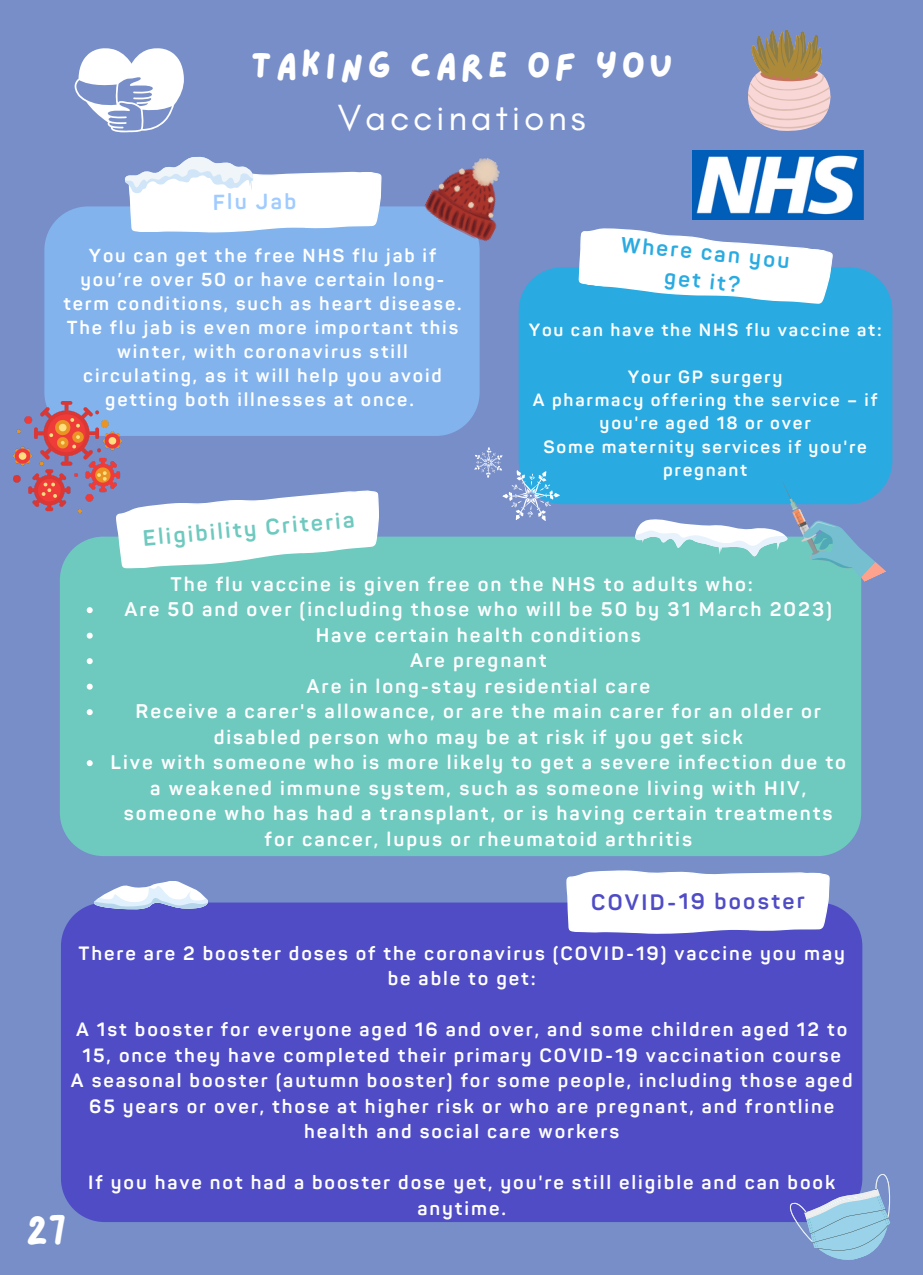
<style>
.page{position:relative;width:923px;height:1275px;background:#fff}
.page>*{position:absolute;margin:0;border:0;box-sizing:border-box;transform-origin:0 0}
.t1{font:37.2px "Lazydog";letter-spacing:.1em;color:#fff}
.t2{font:37.2px "Glacial Indifference";letter-spacing:.1em;color:#fff}
.t3{font:35.8px "Lazydog";color:#fff}
.t4{font:700 22px "Panton";color:#6ec9bf}
.t5{font:700 22px "Panton";letter-spacing:.09em;color:#4f4cc6}
.t6{font:700 21.4px/28.4px "Panton";color:#29abe2;text-align:center}
.t7{font:700 21.4px "Panton";color:#9fcbff}
.t8{font:700 19.4px/25.6px "Panton";letter-spacing:.1em;color:#fff;text-align:center}
.t9{font:700 19px/25.6px "Panton";letter-spacing:.1em;color:#fff;text-align:center}
.t10{font:700 18.6px/24px "Panton";letter-spacing:.1em;color:#fff;text-align:center}
.t11{font:700 17.6px/23.4px "Panton";letter-spacing:.1em;color:#fff;text-align:center}
</style>
<div class="page">
<div style="left:0;top:0;width:922px;height:1275px;background:#778ec9"></div>
<img style="left:692px;top:151px;width:171px;height:69px">
<div style="left:61px;top:903px;width:801px;height:319px;background:#4f4cc6"></div>
<svg style="left:564px;top:870px;width:265px;height:72px;background:#dddef3"></svg>
<svg style="left:748px;top:29px;width:82px;height:102px"></svg>
<div style="left:44px;top:206px;width:435px;height:230px;background:#82b3ed"></div>
<div style="left:518px;top:267px;width:374px;height:237px;background:#29abe2"></div>
<svg style="left:574px;top:218px;width:259px;height:98px"></svg>
<div style="left:60px;top:537px;width:801px;height:319px;background:#6ec9bf"></div>
<svg style="left:115px;top:490px;width:266px;height:79px;background:#d9e9ef"></svg>
<svg style="left:787px;top:1172px;width:103px;height:88px"></svg>
<img style="left:14px;top:402px;width:108px;height:111px">
<svg style="left:87px;top:607px;width:6px;height:6px"></svg>
<svg style="left:87px;top:633px;width:6px;height:6px"></svg>
<svg style="left:87px;top:658px;width:6px;height:6px"></svg>
<svg style="left:87px;top:684px;width:6px;height:6px"></svg>
<svg style="left:87px;top:709px;width:6px;height:6px"></svg>
<svg style="left:87px;top:760px;width:6px;height:6px"></svg>
<svg style="left:633px;top:481px;width:253px;height:104px"></svg>
<svg style="left:75px;top:48px;width:109px;height:85px"></svg>
<svg style="left:123px;top:156px;width:258px;height:82px"></svg>
<svg style="left:92px;top:881px;width:117px;height:32px"></svg>
<svg style="left:474px;top:447px;width:86px;height:74px"></svg>
<img style="left:421px;top:158px;width:79px;height:87px">
<h1 class="t1" style="left:251px;top:47px;width:423px">TAKING CARE OF YOU</h1>
<h1 class="t2" style="left:338px;top:94px;width:249px">Vaccinations</h1>
<p class="t7" style="left:212px;top:190px;width:85px;rotate:-1deg">Flu Jab</p>
<p class="t10" style="left:63px;top:245px;width:399px">You can get the free NHS flu jab if you’re over 50 or have certain long&shy;term conditions, such as heart disease.<br>The flu jab is even more important this winter, with coronavirus still circulating, as it will help you avoid getting both illnesses at once.</p>
<p class="t4" style="left:142px;top:525px;width:214px;rotate:-5deg">Eligibility Criteria</p>
<p class="t6" style="left:622px;top:230px;width:171px;rotate:6deg">Where can you get it?</p>
<p class="t11" style="left:529px;top:319px;width:354px">You can have the NHS flu vaccine at:</p>
<p class="t11" style="left:533px;top:365px;width:346px">Your GP surgery<br>A pharmacy offering the service – if you're aged 18 or over<br>Some maternity services if you're pregnant</p>
<p class="t8" style="left:170px;top:572px;width:584px">The flu vaccine is given free on the NHS to adults who:</p>
<p class="t8" style="left:111px;top:597px;width:737px">Are 50 and over (including those who will be 50 by 31 March 2023)<br>Have certain health conditions<br>Are pregnant<br>Are in long-stay residential care<br>Receive a carer's allowance, or are the main carer for an older or disabled person who may be at risk if you get sick<br>Live with someone who is more likely to get a severe infection due to a weakened immune system, such as someone living with HIV, someone who has had a transplant, or is having certain treatments for cancer, lupus or rheumatoid arthritis</p>
<p class="t5" style="left:591px;top:889px;width:215px">COVID-19 booster</p>
<p class="t9" style="left:78px;top:941px;width:768px">There are 2 booster doses of the coronavirus (COVID-19) vaccine you may be able to get:</p>
<p class="t9" style="left:71px;top:1017px;width:783px">A 1st booster for everyone aged 16 and over, and some children aged 12 to 15, once they have completed their primary COVID-19 vaccination course<br>A seasonal booster (autumn booster) for some people, including those aged 65 years or over, those at higher risk or who are pregnant, and frontline health and social care workers</p>
<p class="t9" style="left:88px;top:1170px;width:748px">If you have not had a booster dose yet, you're still eligible and can book anytime.</p>
<h2 class="t3" style="left:26px;top:1215px;width:42px">27</h2>
</div>
